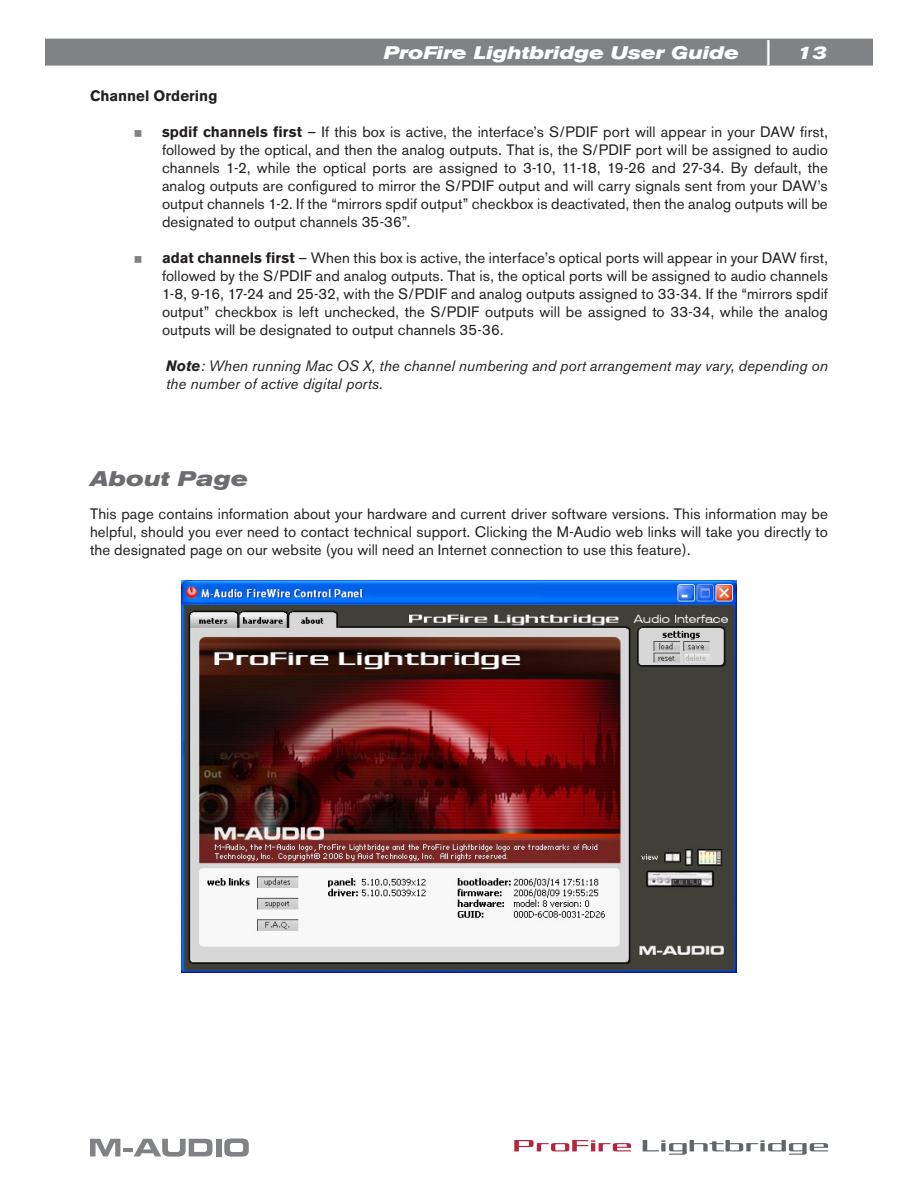
<style>
.page{position:relative;width:918px;height:1188px;background:#fff}
.page>*{position:absolute;margin:0;border:0;box-sizing:border-box;transform-origin:0 0}
.t1{font:italic 700 expanded 21px "Akzidenz Grotesk BE";color:#6c6d70}
.t2{font:italic 700 expanded 18px "Akzidenz Grotesk BE";color:#fff}
.t3{font:15px/18px "Akzidenz Grotesk BE";letter-spacing:.01em;color:#231f20;text-align:justify}
.t4{font:italic 15px/18px "Akzidenz Grotesk BE";letter-spacing:.005em;color:#231f20}
.t5{font:700 15px "Akzidenz Grotesk BE";letter-spacing:.005em;color:#231f20}
.s1{font-size:25.2px}
.s2{font-weight:700}
</style>
<div class="page">
<div style="left:45px;top:39px;width:828px;height:27px;background:#808285"></div>
<svg style="left:514px;top:1140px;width:117px;height:11px"></svg>
<svg style="left:643px;top:1140px;width:185px;height:15px"></svg>
<svg style="left:90px;top:1139px;width:30px;height:17px"></svg>
<hr style="left:123px;top:1148px;width:10px;height:4px;background:#808285">
<svg style="left:134px;top:1139px;width:78px;height:18px"></svg>
<div style="left:216px;top:1139px;width:5px;height:17px;background:#808285"></div>
<svg style="left:224px;top:1138px;width:25px;height:19px"></svg>
<img style="left:181px;top:580px;width:556px;height:393px">
<p class="t2" style="left:384px;top:42px;width:388px">ProFire Lightbridge User Guide <span class="s1">|</span></p>
<p class="t2" style="left:797px;top:42px;width:32px">13</p>
<p class="t5" style="left:90px;top:87px;width:129px">Channel Ordering</p>
<p class="t3" style="left:162px;top:123px;width:668px"><span class="s2">spdif channels first</span> – If this box is active, the interface’s S/PDIF port will appear in your DAW first, followed by the optical, and then the analog outputs. That is, the S/PDIF port will be assigned to audio channels 1-2, while the optical ports are assigned to 3-10, 11-18, 19-26 and 27-34. By default, the analog outputs are configured to mirror the S/PDIF output and will carry signals sent from your DAW’s output channels 1-2. If the “mirrors spdif output” checkbox is deactivated, then the analog outputs will be designated to output channels 35-36”.</p>
<p class="t3" style="left:162px;top:249px;width:668px"><span class="s2">adat channels first</span> – When this box is active, the interface’s optical ports will appear in your DAW first, followed by the S/PDIF and analog outputs. That is, the optical ports will be assigned to audio channels 1-8, 9-16, 17-24 and 25-32, with the S/PDIF and analog outputs assigned to 33-34. If the “mirrors spdif output” checkbox is left unchecked, the S/PDIF outputs will be assigned to 33-34, while the analog outputs will be designated to output channels 35-36.</p>
<p class="t4" style="left:166px;top:357px;width:663px"><span class="s2">Note</span>: When running Mac OS X, the channel numbering and port arrangement may vary, depending on the number of active digital ports.</p>
<h1 class="t1" style="left:90px;top:466px;width:160px">About Page</h1>
<p class="t3" style="left:90px;top:505px;width:739px">This page contains information about your hardware and current driver software versions. This information may be helpful, should you ever need to contact technical support. Clicking the M-Audio web links will take you directly to the designated page on our website (you will need an Internet connection to use this feature).</p>
</div>
